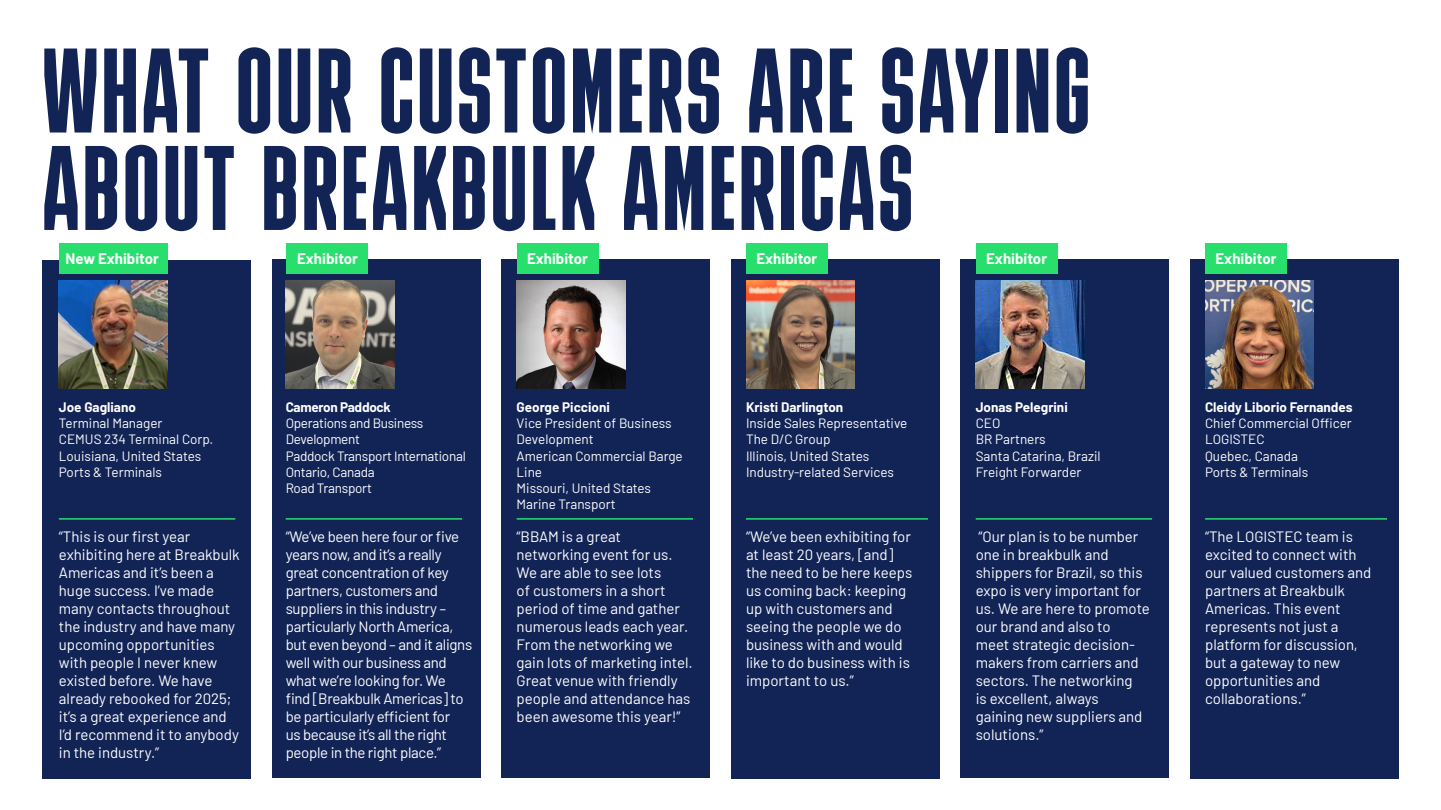
<style>
.page{position:relative;width:1441px;height:810px;background:#fff}
.page>*{position:absolute;margin:0;border:0;box-sizing:border-box;transform-origin:0 0}
.t1{font:120px/97.4px "Bulevar";letter-spacing:.03em;color:#122356}
.t2{font:15px/18px "Barlow";color:#fff}
.t3{font:15px/18px "Barlow";letter-spacing:-.02em;color:#fff}
.t4{font:700 15px "Barlow";color:#fff}
.t5{font:13.5px/16.2px "Barlow";color:#fff}
.t6{font:13.5px/16.2px "Barlow";letter-spacing:-.02em;color:#fff}
.t7{font:700 13.5px "Barlow";color:#fff}
.t8{font:700 13.5px "Barlow";letter-spacing:-.02em;color:#fff}
</style>
<div class="page">
<div style="left:43px;top:260px;width:208px;height:519px;background:#122356"></div>
<div style="left:960px;top:259px;width:208px;height:519px;background:#122356"></div>
<div style="left:501px;top:259px;width:208px;height:519px;background:#122356"></div>
<div style="left:272px;top:259px;width:208px;height:519px;background:#122356"></div>
<div style="left:731px;top:259px;width:208px;height:520px;background:#122356"></div>
<div style="left:1189px;top:259px;width:209px;height:520px;background:#122356"></div>
<hr style="left:59px;top:518px;width:176px;height:2px;background:#28df6e">
<hr style="left:516px;top:518px;width:177px;height:2px;background:#28df6e">
<hr style="left:286px;top:518px;width:176px;height:2px;background:#28df6e">
<hr style="left:746px;top:518px;width:181px;height:2px;background:#28df6e">
<hr style="left:1204px;top:518px;width:182px;height:2px;background:#28df6e">
<hr style="left:975px;top:518px;width:176px;height:2px;background:#28df6e">
<img style="left:286px;top:280px;width:108px;height:109px">
<img style="left:516px;top:280px;width:109px;height:109px">
<img style="left:975px;top:280px;width:109px;height:109px">
<img style="left:59px;top:280px;width:108px;height:109px">
<img style="left:746px;top:280px;width:108px;height:109px">
<img style="left:1205px;top:280px;width:108px;height:109px">
<div style="left:286px;top:244px;width:81px;height:30px;background:#28df6e"></div>
<div style="left:516px;top:244px;width:82px;height:30px;background:#28df6e"></div>
<div style="left:975px;top:244px;width:82px;height:30px;background:#28df6e"></div>
<div style="left:746px;top:244px;width:81px;height:30px;background:#28df6e"></div>
<div style="left:1204px;top:244px;width:82px;height:30px;background:#28df6e"></div>
<div style="left:59px;top:244px;width:108px;height:30px;background:#28df6e"></div>
<h1 class="t1" style="left:43px;top:43px;width:1049px">WHAT OUR CUSTOMERS ARE SAYING<br>ABOUT BREAKBULK AMERICAS</h1>
<p class="t4" style="left:66px;top:247px;width:95px">New Exhibitor</p>
<p class="t4" style="left:297px;top:247px;width:62px">Exhibitor</p>
<p class="t4" style="left:527px;top:247px;width:62px">Exhibitor</p>
<p class="t4" style="left:756px;top:247px;width:62px">Exhibitor</p>
<p class="t4" style="left:986px;top:247px;width:62px">Exhibitor</p>
<p class="t4" style="left:1215px;top:247px;width:62px">Exhibitor</p>
<p class="t7" style="left:59px;top:397px;width:79px">Joe Gagliano</p>
<p class="t5" style="left:59px;top:414px;width:156px">Terminal Manager<br>CEMUS 234 Terminal Corp.<br>Louisiana, United States<br>Ports &amp; Terminals</p>
<p class="t8" style="left:286px;top:397px;width:107px">Cameron Paddock</p>
<p class="t6" style="left:286px;top:414px;width:181px">Operations and Business<br>Development<br>Paddock Transport International<br>Ontario, Canada<br>Road Transport</p>
<p class="t7" style="left:516px;top:397px;width:95px">George Piccioni</p>
<p class="t5" style="left:516px;top:414px;width:168px">Vice President of Business<br>Development<br>American Commercial Barge<br>Line<br>Missouri, United States<br>Marine Transport</p>
<p class="t7" style="left:746px;top:397px;width:99px">Kristi Darlington</p>
<p class="t5" style="left:746px;top:414px;width:163px">Inside Sales Representative<br>The D/C Group<br>Illinois, United States<br>Industry-related Services</p>
<p class="t7" style="left:975px;top:397px;width:94px">Jonas Pelegrini</p>
<p class="t5" style="left:975px;top:414px;width:126px">CEO<br>BR Partners<br>Santa Catarina, Brazil<br>Freight Forwarder</p>
<p class="t7" style="left:1204px;top:397px;width:149px">Cleidy Liborio Fernandes</p>
<p class="t5" style="left:1204px;top:414px;width:148px">Chief Commercial Officer<br>LOGISTEC<br>Quebec, Canada<br>Ports &amp; Terminals</p>
<p class="t3" style="left:286px;top:527px;width:188px">“We’ve been here four or five years now, and it’s a really great concentration of key partners, customers and suppliers in this industry – particularly North America, but even beyond – and it aligns well with our business and what we’re looking for. We find [Breakbulk Americas] to be particularly efficient for<br>us because it’s all the right people in the right place.”</p>
<p class="t2" style="left:59px;top:527px;width:182px">“This is our first year exhibiting here at Breakbulk<br>Americas and it’s been a huge success. I’ve made many contacts throughout the industry and have many upcoming opportunities with people I never knew existed before. We have already rebooked for 2025; it’s a great experience and<br>I’d recommend it to anybody in the industry.”</p>
<p class="t2" style="left:516px;top:527px;width:178px">“BBAM is a great networking event for us.<br>We are able to see lots<br>of customers in a short period of time and gather numerous leads each year.<br>From the networking we gain lots of marketing intel.<br>Great venue with friendly people and attendance has been awesome this year!”</p>
<p class="t2" style="left:975px;top:527px;width:176px">“Our plan is to be number one in breakbulk and shippers for Brazil, so this expo is very important for us. We are here to promote our brand and also to<br>meet strategic decision&shy;makers from carriers and sectors. The networking<br>is excellent, always<br>gaining new suppliers and solutions.”</p>
<p class="t2" style="left:746px;top:527px;width:168px">“We’ve been exhibiting for at least 20 years, [and] the need to be here keeps us coming back: keeping up with customers and seeing the people we do business with and would like to do business with is important to us.”</p>
<p class="t2" style="left:1204px;top:527px;width:168px">“The LOGISTEC team is excited to connect with our valued customers and partners at Breakbulk<br>Americas. This event represents not just a platform for discussion, but a gateway to new opportunities and collaborations.”</p>
</div>
